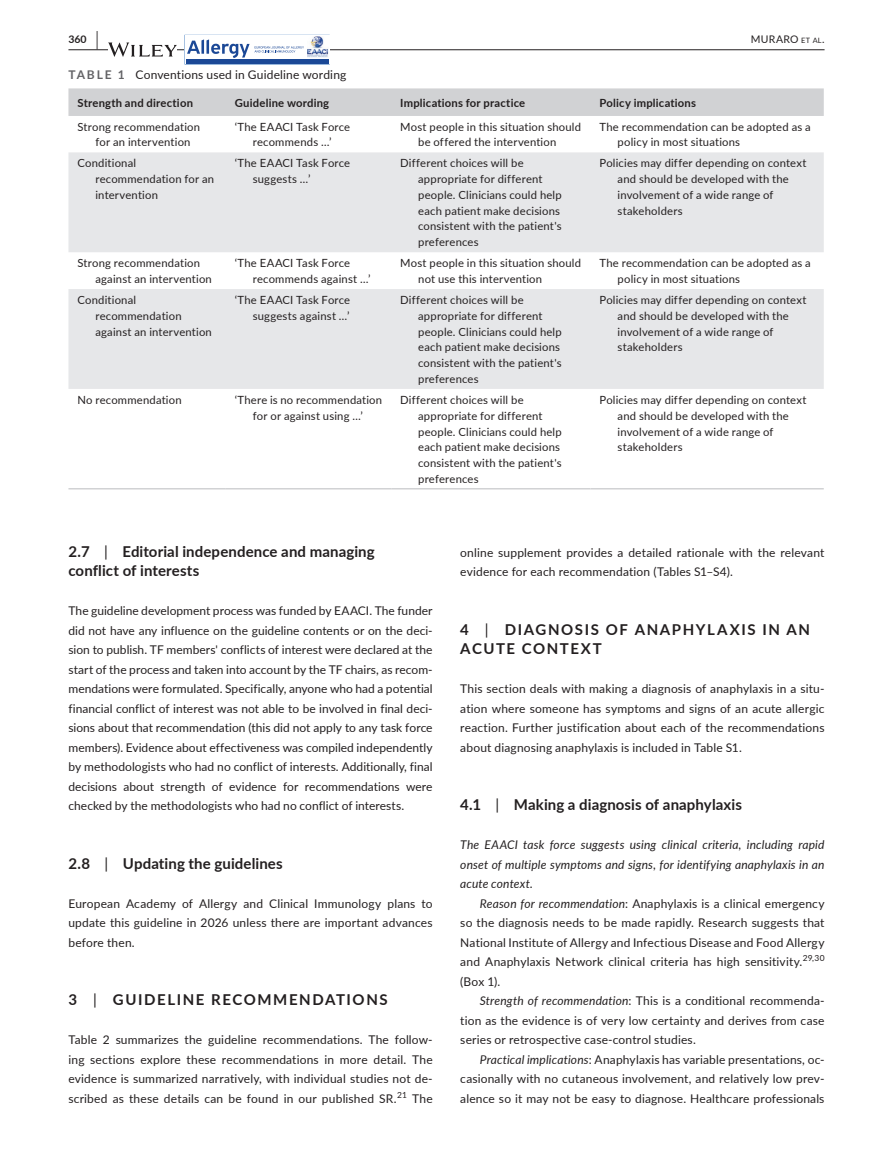
<style>
.page{position:relative;width:893px;height:1174px;background:#fff}
.page>*{position:absolute;margin:0;border:0;box-sizing:border-box;transform-origin:0 0}
.t1{font:700 15px/19.5px "Lato";letter-spacing:.01em;color:#231f20}
.t2{font:700 15px/19.5px "Lato";letter-spacing:.11em;color:#231f20}
.t3{font:700 15px "Lato";letter-spacing:.105em;color:#231f20}
.t4{font:12px/19.5px "Lato";letter-spacing:.015em;color:#231f20;text-align:justify}
.t5{font:italic 12px/19.5px "Lato";letter-spacing:.015em;color:#231f20;text-align:justify}
.t6{font:11.25px/15.8px "Lato";letter-spacing:.015em;color:#231f20}
.t7{font:700 11.25px "Lato";letter-spacing:.015em;color:#231f20}
.t8{font:10.5px "Lato";letter-spacing:.02em;color:#231f20}
.t9{font:700 10.5px "Lato";color:#231f20}
.t10{font:8.4px "Lato";color:#231f20}
.s1{font-size:19.5px}
.s2{font-size:7.35px}
.s3{font-weight:700;color:#636366}
.s4{font-weight:400}
.s5{font-style:normal}
.s6{font-style:italic}
</style>
<div class="page">
<hr style="left:68px;top:49px;width:756px;height:1px;background:#231f20">
<svg style="left:108px;top:42px;width:69px;height:15px"></svg>
<svg style="left:185px;top:39px;width:145px;height:26px"></svg>
<div style="left:186px;top:59px;width:142px;height:5px;background:#1b4896"></div>
<img style="left:307px;top:36px;width:22px;height:22px">
<div style="left:68px;top:88px;width:756px;height:28px;background:#d1d2d4"></div>
<svg style="left:68px;top:152px;width:756px;height:237px;fill:#e6e7e9"></svg>
<hr style="left:68px;top:488px;width:158px;height:1px;background:#d1d2d4">
<hr style="left:226px;top:488px;width:165px;height:1px;background:#d1d2d4">
<hr style="left:391px;top:488px;width:200px;height:1px;background:#d1d2d4">
<hr style="left:591px;top:488px;width:233px;height:1px;background:#d1d2d4">
<p class="t9" style="left:68px;top:31px;width:31px">360 <span class="s1">|</span></p>
<p class="t8" style="left:751px;top:31px;width:75px">MURARO <span class="s2">et al</span>.</p>
<p class="t4" style="left:68px;top:64px;width:279px"><span class="s3">TABLE 1</span> Conventions used in Guideline wording</p>
<p class="t7" style="left:77px;top:94px;width:117px">Strength and direction</p>
<p class="t7" style="left:235px;top:94px;width:96px">Guideline wording</p>
<p class="t7" style="left:400px;top:94px;width:127px">Implications for practice</p>
<p class="t7" style="left:600px;top:94px;width:98px">Policy implications</p>
<p class="t6" style="left:95px;top:118px;width:106px;text-indent:-18px">Strong recommendation for an intervention</p>
<p class="t6" style="left:235px;top:118px;width:117px;text-align:center">‘The EAACI Task Force recommends …’</p>
<p class="t6" style="left:400px;top:118px;width:182px;text-align:center">Most people in this situation should be offered the intervention</p>
<p class="t6" style="left:618px;top:118px;width:195px;text-indent:-18px">The recommendation can be adopted as a policy in most situations</p>
<p class="t6" style="left:95px;top:155px;width:120px;text-indent:-18px">Conditional recommendation for an intervention</p>
<p class="t6" style="left:253px;top:155px;width:99px;text-indent:-18px">‘The EAACI Task Force suggests …’</p>
<p class="t6" style="left:418px;top:155px;width:145px;text-indent:-18px">Different choices will be appropriate for different people. Clinicians could help each patient make decisions consistent with the patient's preferences</p>
<p class="t6" style="left:618px;top:155px;width:190px;text-indent:-18px">Policies may differ depending on context and should be developed with the involvement of a wide range of stakeholders</p>
<p class="t6" style="left:95px;top:255px;width:118px;text-indent:-18px">Strong recommendation against an intervention</p>
<p class="t6" style="left:253px;top:255px;width:119px;text-indent:-18px">‘The EAACI Task Force recommends against …’</p>
<p class="t6" style="left:418px;top:255px;width:164px;text-indent:-18px">Most people in this situation should not use this intervention</p>
<p class="t6" style="left:618px;top:255px;width:195px;text-indent:-18px">The recommendation can be adopted as a policy in most situations</p>
<p class="t6" style="left:95px;top:292px;width:118px;text-indent:-18px">Conditional recommendation against an intervention</p>
<p class="t6" style="left:235px;top:292px;width:117px;text-align:right">‘The EAACI Task Force suggests against …’</p>
<p class="t6" style="left:418px;top:292px;width:145px;text-indent:-18px">Different choices will be appropriate for different people. Clinicians could help each patient make decisions consistent with the patient's preferences</p>
<p class="t6" style="left:618px;top:292px;width:190px;text-indent:-18px">Policies may differ depending on context and should be developed with the involvement of a wide range of stakeholders</p>
<p class="t6" style="left:77px;top:391px;width:106px">No recommendation</p>
<p class="t6" style="left:235px;top:391px;width:149px;text-align:center">‘There is no recommendation for or against using …’</p>
<p class="t6" style="left:418px;top:391px;width:145px;text-indent:-18px">Different choices will be appropriate for different people. Clinicians could help each patient make decisions consistent with the patient's preferences</p>
<p class="t6" style="left:618px;top:391px;width:190px;text-indent:-18px">Policies may differ depending on context and should be developed with the involvement of a wide range of stakeholders</p>
<p class="t1" style="left:68px;top:541px;width:308px">2.7 <span class="s4">|</span> Editorial independence and managing conflict of interests</p>
<p class="t4" style="left:68px;top:600px;width:366px">The guideline development process was funded by EAACI. The funder did not have any influence on the guideline contents or on the deci&shy;sion to publish. TF members' conflicts of interest were declared at the start of the process and taken into account by the TF chairs, as recom&shy;mendations were formulated. Specifically, anyone who had a potential financial conflict of interest was not able to be involved in final deci&shy;sions about that recommendation (this did not apply to any task force members). Evidence about effectiveness was compiled independently by methodologists who had no conflict of interests. Additionally, final decisions about strength of evidence for recommendations were checked by the methodologists who had no conflict of interests.</p>
<p class="t1" style="left:68px;top:853px;width:216px">2.8 <span class="s4">|</span> Updating the guidelines</p>
<p class="t4" style="left:68px;top:893px;width:366px">European Academy of Allergy and Clinical Immunology plans to update this guideline in 2026 unless there are important advances before then.</p>
<p class="t3" style="left:68px;top:989px;width:321px">3 <span class="s4">|</span> GUIDELINE RECOMMENDATIONS</p>
<p class="t4" style="left:68px;top:1029px;width:366px">Table 2 summarizes the guideline recommendations. The follow&shy;ing sections explore these recommendations in more detail. The evidence is summarized narratively, with individual studies not de&shy;scribed as these details can be found in our published SR.<sup>21</sup> The</p>
<p class="t4" style="left:460px;top:542px;width:366px">online supplement provides a detailed rationale with the relevant evidence for each recommendation (Tables S1–S4).</p>
<p class="t2" style="left:460px;top:619px;width:351px">4 <span class="s4">|</span> DIAGNOSIS OF ANAPHYLAXIS IN AN<br>ACUTE CONTEXT</p>
<p class="t4" style="left:460px;top:678px;width:366px">This section deals with making a diagnosis of anaphylaxis in a situ&shy;ation where someone has symptoms and signs of an acute allergic reaction. Further justification about each of the recommendations about diagnosing anaphylaxis is included in Table S1.</p>
<p class="t1" style="left:460px;top:794px;width:283px">4.1 <span class="s4">|</span> Making a diagnosis of anaphylaxis</p>
<p class="t5" style="left:460px;top:834px;width:366px">The EAACI task force suggests using clinical criteria, including rapid onset of multiple symptoms and signs, for identifying anaphylaxis in an acute context<span class="s5">.</span></p>
<p class="t4" style="left:460px;top:893px;width:366px;text-indent:20px"><span class="s6">Reason for recommendation</span>: Anaphylaxis is a clinical emergency so the diagnosis needs to be made rapidly. Research suggests that National Institute of Allergy and Infectious Disease and Food Allergy and Anaphylaxis Network clinical criteria has high sensitivity.</p>
<p class="t10" style="left:803px;top:952px;width:23px">29,30</p>
<p class="t4" style="left:460px;top:971px;width:42px">(Box 1).</p>
<p class="t4" style="left:480px;top:990px;width:346px"><span class="s6">Strength of recommendation</span>: This is a conditional recommenda-</p>
<p class="t4" style="left:460px;top:1010px;width:366px">tion as the evidence is of very low certainty and derives from case</p>
<p class="t4" style="left:460px;top:1029px;width:237px">series or retrospective case-control studies.</p>
<p class="t4" style="left:480px;top:1049px;width:346px"><span class="s6">Practical implications</span>: Anaphylaxis has variable presentations, oc-</p>
<p class="t4" style="left:460px;top:1068px;width:366px">casionally with no cutaneous involvement, and relatively low prev-</p>
<p class="t4" style="left:460px;top:1088px;width:366px">alence so it may not be easy to diagnose. Healthcare professionals</p>
</div>
